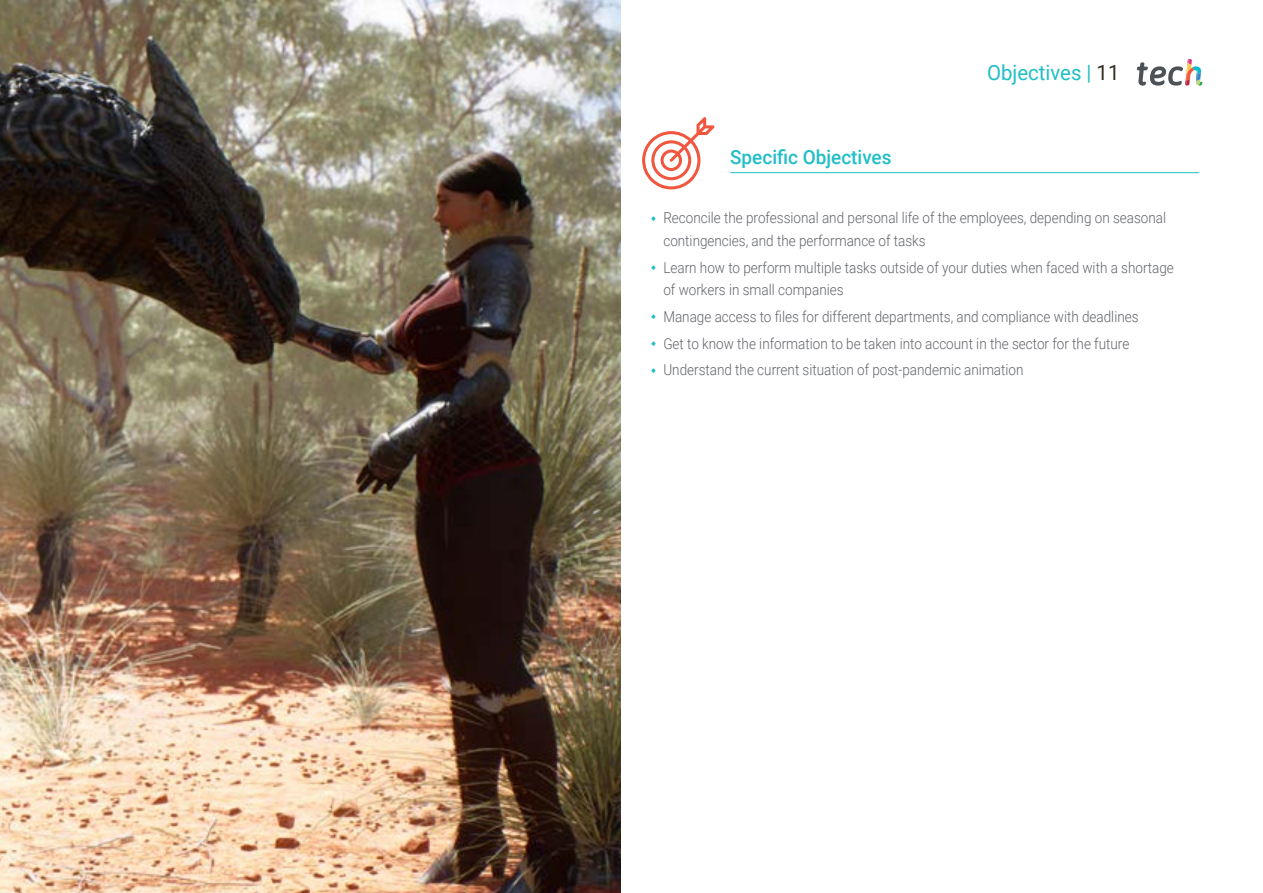
<style>
.page{position:relative;width:1263px;height:893px;background:#fff}
.page>*{position:absolute;margin:0;border:0;box-sizing:border-box;transform-origin:0 0}
.t1{font:21px "Roboto";color:#20bec6}
.t2{font:500 19.5px "Roboto";color:#20bec6}
.t3{font:300 15px/22.5px "Roboto";color:#61646a;scale:.9 1}
.s1{color:#312e20}
</style>
<div class="page">
<hr style="left:730px;top:172px;width:469px;height:1px;background:#20bec6">
<svg style="left:642px;top:117px;width:72px;height:72px"></svg>
<img style="left:0;top:0;width:621px;height:893px">
<svg style="left:1137px;top:59px;width:65px;height:27px"></svg>
<h2 class="t2" style="left:730px;top:144px;width:163px">Specific Objectives</h2>
<h1 class="t1" style="left:987px;top:57px;width:134px">Objectives | <span class="s1">11</span></h1>
<p class="t3" style="left:663px;top:206px;width:560px">Reconcile the professional and personal life of the employees, depending on seasonal contingencies, and the performance of tasks</p>
<p class="t3" style="left:663px;top:255px;width:569px">Learn how to perform multiple tasks outside of your duties when faced with a shortage of workers in small companies</p>
<p class="t3" style="left:663px;top:303px;width:529px;line-height:26.7px">Manage access to files for different departments, and compliance with deadlines<br>Get to know the information to be taken into account in the sector for the future<br>Understand the current situation of post-pandemic animation</p>
</div>
